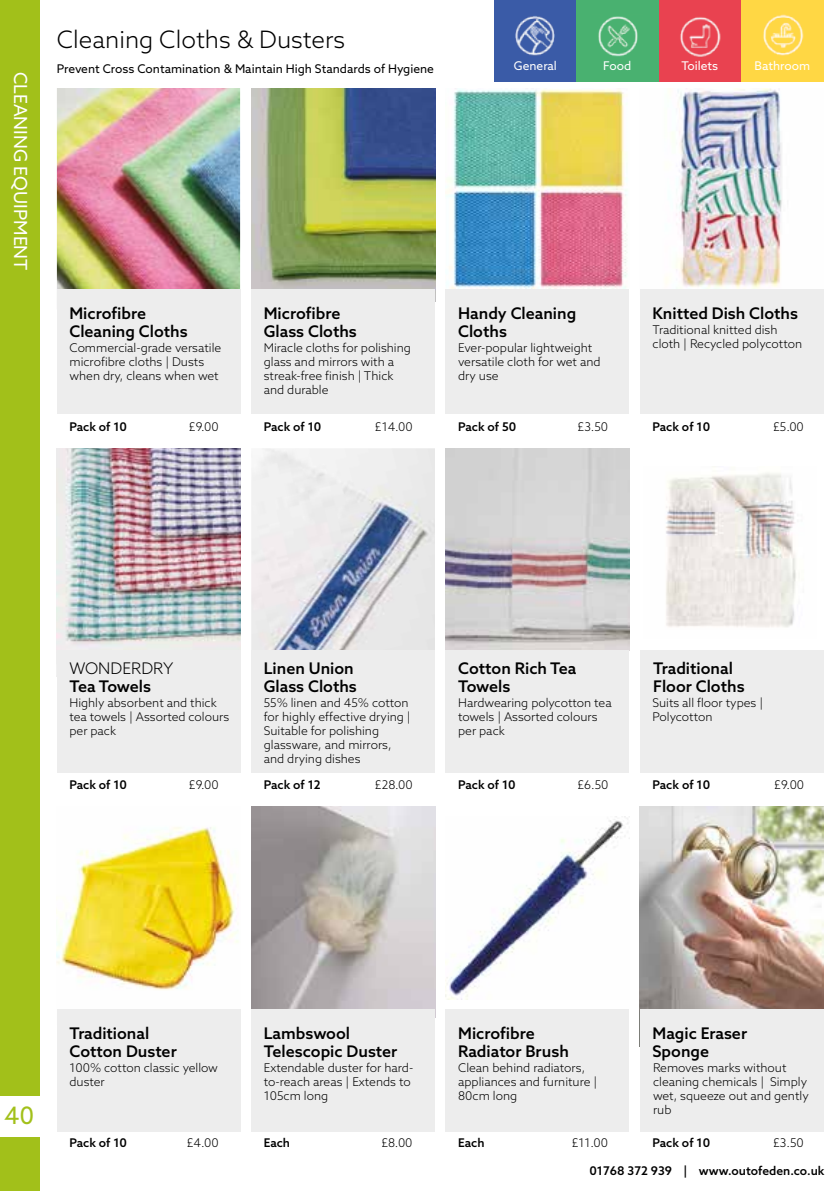
<style>
.page{position:relative;width:840px;height:1191px;background:#fff}
.page>*{position:absolute;margin:0;border:0;box-sizing:border-box;transform-origin:0 0}
.t1{font:300 24px "Azo Sans";color:#000}
.t2{font:24px "Azo Sans";color:#a2c01a}
.t3{font:18px "Azo Sans";color:#fff}
.t4{font:500 16px/18px "Azo Sans";color:#000}
.t5{font:300 16px "Azo Sans";color:#000}
.t6{font:500 16px "Azo Sans";letter-spacing:-.02em;color:#000}
.t7{font:300 12px/14px "Azo Sans";color:#000}
.t8{font:500 12px "Azo Sans";color:#000}
.t9{font:12px "Azo Sans";color:#000}
.t10{font:12px "Azo Sans";color:#fff}
</style>
<div class="page">
<div style="left:493px;top:0;width:83px;height:81px;background:#3a5ba7"></div>
<div style="left:576px;top:0;width:82px;height:81px;background:#49b170"></div>
<div style="left:658px;top:0;width:82px;height:81px;background:#e94250"></div>
<div style="left:740px;top:0;width:83px;height:81px;background:#ffd744"></div>
<img style="left:598px;top:16px;width:40px;height:41px">
<img style="left:515px;top:16px;width:40px;height:40px">
<img style="left:680px;top:17px;width:41px;height:40px">
<img style="left:763px;top:14px;width:41px;height:42px">
<div style="left:0;top:0;width:40px;height:1095px;background:#a2c01a"></div>
<div style="left:0;top:1137px;width:40px;height:54px;background:#a2c01a"></div>
<img style="left:57px;top:827px;width:182px;height:163px">
<img style="left:251px;top:806px;width:184px;height:203px">
<img style="left:639px;top:806px;width:184px;height:203px">
<img style="left:445px;top:816px;width:183px;height:183px">
<div style="left:57px;top:1009px;width:183px;height:122px;background:#ededed"></div>
<div style="left:251px;top:1009px;width:184px;height:122px;background:#ededed"></div>
<div style="left:445px;top:1009px;width:184px;height:122px;background:#ededed"></div>
<div style="left:639px;top:1009px;width:184px;height:122px;background:#ededed"></div>
<img style="left:251px;top:88px;width:184px;height:202px">
<img style="left:57px;top:88px;width:183px;height:202px">
<img style="left:445px;top:89px;width:182px;height:200px">
<img style="left:640px;top:88px;width:183px;height:202px">
<img style="left:665px;top:466px;width:131px;height:162px">
<div style="left:57px;top:290px;width:183px;height:124px;background:#ededed"></div>
<div style="left:251px;top:290px;width:184px;height:124px;background:#ededed"></div>
<div style="left:445px;top:290px;width:184px;height:124px;background:#ededed"></div>
<div style="left:639px;top:290px;width:184px;height:124px;background:#ededed"></div>
<img style="left:251px;top:448px;width:184px;height:202px">
<img style="left:445px;top:448px;width:184px;height:202px">
<img style="left:57px;top:448px;width:183px;height:202px">
<div style="left:57px;top:650px;width:183px;height:122px;background:#ededed"></div>
<div style="left:251px;top:650px;width:184px;height:122px;background:#ededed"></div>
<div style="left:445px;top:650px;width:184px;height:122px;background:#ededed"></div>
<div style="left:639px;top:650px;width:184px;height:122px;background:#ededed"></div>
<h2 class="t3" style="left:32px;top:72px;width:200px;rotate:90deg">CLEANING EQUIPMENT</h2>
<h1 class="t1" style="left:57px;top:24px;width:290px">Cleaning Cloths &amp; Dusters</h1>
<p class="t9" style="left:57px;top:60px;width:378px">Prevent Cross Contamination &amp; Maintain High Standards of Hygiene</p>
<p class="t10" style="left:513px;top:58px;width:44px">General</p>
<p class="t10" style="left:603px;top:58px;width:30px">Food</p>
<p class="t10" style="left:681px;top:58px;width:38px">Toilets</p>
<p class="t10" style="left:754px;top:58px;width:57px">Bathroom</p>
<h3 class="t4" style="left:69px;top:304px;width:120px">Microfibre<br>Cleaning Cloths</h3>
<h3 class="t4" style="left:264px;top:304px;width:95px">Microfibre<br>Glass Cloths</h3>
<h3 class="t4" style="left:458px;top:304px;width:119px">Handy Cleaning<br>Cloths</h3>
<h3 class="t4" style="left:652px;top:304px;width:147px">Knitted Dish Cloths</h3>
<p class="t7" style="left:652px;top:323px;width:151px">Traditional knitted dish cloth | Recycled polycotton</p>
<p class="t7" style="left:263px;top:341px;width:148px">Miracle cloths for polishing glass and mirrors with a streak-free finish | Thick and durable</p>
<p class="t7" style="left:458px;top:341px;width:144px">Ever-popular lightweight versatile cloth for wet and dry use</p>
<p class="t7" style="left:69px;top:341px;width:153px">Commercial-grade versatile microfibre cloths | Dusts when dry, cleans when wet</p>
<p class="t8" style="left:69px;top:418px;width:59px">Pack of 10</p>
<p class="t7" style="left:189px;top:419px;width:31px">£9.00</p>
<p class="t8" style="left:263px;top:418px;width:59px">Pack of 10</p>
<p class="t7" style="left:375px;top:419px;width:39px">£14.00</p>
<p class="t8" style="left:458px;top:418px;width:60px">Pack of 50</p>
<p class="t7" style="left:577px;top:419px;width:32px">£3.50</p>
<p class="t8" style="left:652px;top:418px;width:59px">Pack of 10</p>
<p class="t7" style="left:772px;top:419px;width:32px">£5.00</p>
<h3 class="t5" style="left:69px;top:657px;width:105px">WONDERDRY</h3>
<h3 class="t6" style="left:69px;top:675px;width:83px">Tea Towels</h3>
<p class="t7" style="left:69px;top:695px;width:161px">Highly absorbent and thick tea towels | Assorted colours per pack</p>
<h3 class="t4" style="left:264px;top:658px;width:95px">Linen Union<br>Glass Cloths</h3>
<h3 class="t4" style="left:458px;top:658px;width:120px">Cotton Rich Tea<br>Towels</h3>
<h3 class="t4" style="left:652px;top:658px;width:93px">Traditional<br>Floor Cloths</h3>
<p class="t7" style="left:263px;top:695px;width:148px">55% linen and 45% cotton for highly effective drying |<br>Suitable for polishing glassware, and mirrors, and drying dishes</p>
<p class="t7" style="left:458px;top:695px;width:155px">Hardwearing polycotton tea towels | Assorted colours per pack</p>
<p class="t7" style="left:652px;top:695px;width:112px">Suits all floor types |<br>Polycotton</p>
<p class="t8" style="left:69px;top:776px;width:59px">Pack of 10</p>
<p class="t7" style="left:189px;top:777px;width:31px">£9.00</p>
<p class="t8" style="left:264px;top:776px;width:58px">Pack of 12</p>
<p class="t7" style="left:375px;top:777px;width:39px">£28.00</p>
<p class="t8" style="left:458px;top:776px;width:59px">Pack of 10</p>
<p class="t7" style="left:577px;top:777px;width:33px">£6.50</p>
<p class="t8" style="left:652px;top:776px;width:59px">Pack of 10</p>
<p class="t7" style="left:773px;top:777px;width:31px">£9.00</p>
<h1 class="t2" style="left:4px;top:1099px;width:32px">40</h1>
<h3 class="t4" style="left:69px;top:1023px;width:109px">Traditional<br>Cotton Duster</h3>
<h3 class="t4" style="left:264px;top:1023px;width:135px">Lambswool<br>Telescopic Duster</h3>
<h3 class="t4" style="left:458px;top:1023px;width:112px">Microfibre<br>Radiator Brush</h3>
<h3 class="t4" style="left:652px;top:1023px;width:96px">Magic Eraser<br>Sponge</h3>
<p class="t7" style="left:69px;top:1060px;width:150px">100% cotton classic yellow duster</p>
<p class="t7" style="left:264px;top:1060px;width:151px">Extendable duster for hard&shy;to-reach areas | Extends to<br>105cm long</p>
<p class="t7" style="left:458px;top:1060px;width:141px">Clean behind radiators, appliances and furniture |<br>80cm long</p>
<p class="t7" style="left:652px;top:1060px;width:157px">Removes marks without cleaning chemicals | Simply wet, squeeze out and gently rub</p>
<p class="t8" style="left:69px;top:1135px;width:59px">Pack of 10</p>
<p class="t7" style="left:187px;top:1135px;width:33px">£4.00</p>
<p class="t8" style="left:263px;top:1135px;width:28px">Each</p>
<p class="t7" style="left:381px;top:1135px;width:33px">£8.00</p>
<p class="t8" style="left:458px;top:1135px;width:28px">Each</p>
<p class="t7" style="left:571px;top:1135px;width:38px">£11.00</p>
<p class="t8" style="left:652px;top:1135px;width:59px">Pack of 10</p>
<p class="t7" style="left:772px;top:1135px;width:32px">£3.50</p>
<p class="t8" style="left:589px;top:1162px;width:236px">01768 372 939 | www.outofeden.co.uk</p>
</div>
